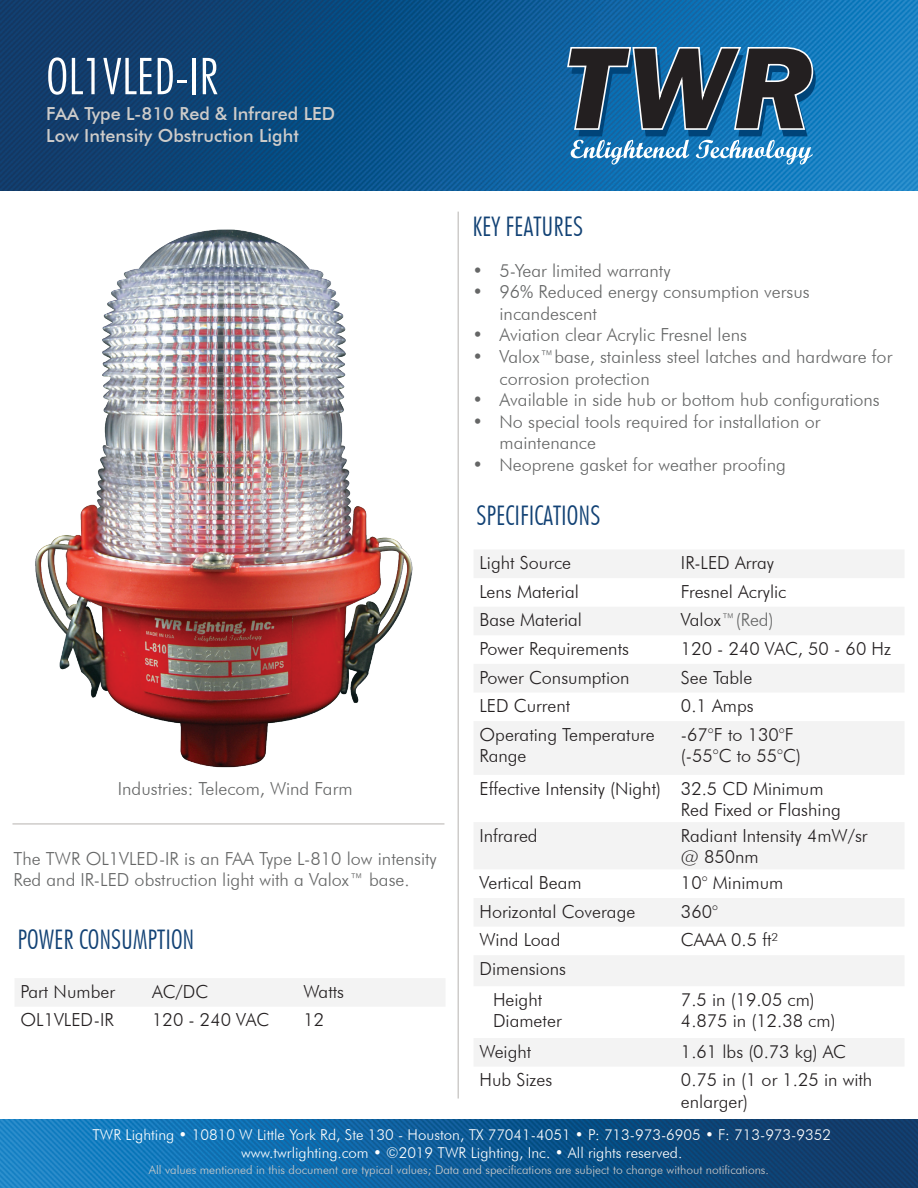
<style>
.page{position:relative;width:918px;height:1188px;background:#fff}
.page>*{position:absolute;margin:0;border:0;box-sizing:border-box;transform-origin:0 0}
.t1{font:300 condensed 51px "Futura BT";color:#fff}
.t2{font:300 condensed 27px "Futura BT";color:#124275}
.t3{font:300 18px/21.6px "Futura BT";color:#231f20}
.t4{font:300 18px/21.6px "Futura BT";color:#656666}
.t5{font:500 18px/21.6px "Futura BT";color:#ceccca}
.t6{font:300 15px/18px "Futura BT";color:#fff;text-align:center}
.t7{font:300 12px "Futura BT";color:#ceccca}
.s1{color:#231f20}
</style>
<div class="page">
<img style="left:0;top:1119px;width:918px;height:69px">
<img style="left:0;top:0;width:918px;height:190px">
<svg style="left:566px;top:46px;width:250px;height:119px;background:#346080"></svg>
<svg style="left:474px;top:550px;width:430px;height:516px;fill:#f3f3f3"></svg>
<hr style="left:458px;top:212px;width:1px;height:887px;background:#ceccca">
<hr style="left:12px;top:823px;width:432px;height:2px;background:#ceccca">
<div style="left:15px;top:978px;width:430px;height:28px;background:#f3f3f3"></div>
<img style="left:35px;top:229px;width:378px;height:539px">
<h1 class="t1" style="left:46px;top:45px;width:174px">OL1VLED-IR</h1>
<p class="t5" style="left:46px;top:103px;width:290px">FAA Type L-810 Red &amp; Infrared LED<br>Low Intensity Obstruction Light</p>
<p class="t4" style="left:118px;top:778px;width:236px">Industries: Telecom, Wind Farm</p>
<p class="t4" style="left:14px;top:847px;width:425px">The TWR OL1VLED-IR is an FAA Type L-810 low intensity<br>Red and IR-LED obstruction light with a Valox™ base.</p>
<h2 class="t2" style="left:18px;top:923px;width:179px">POWER CONSUMPTION</h2>
<p class="t3" style="left:21px;top:980px;width:96px">Part Number</p>
<p class="t3" style="left:152px;top:980px;width:57px">AC/DC</p>
<p class="t3" style="left:303px;top:980px;width:42px">Watts</p>
<p class="t3" style="left:21px;top:1009px;width:95px">OL1VLED-IR</p>
<p class="t3" style="left:152px;top:1009px;width:118px">120 - 240 VAC</p>
<p class="t3" style="left:303px;top:1009px;width:22px">12</p>
<h2 class="t2" style="left:472px;top:210px;width:112px">KEY FEATURES</h2>
<p class="t4" style="left:473px;top:259px;width:200px">• 5-Year limited warranty</p>
<p class="t4" style="left:500px;top:281px;width:312px;text-indent:-27px">• 96% Reduced energy consumption versus incandescent</p>
<p class="t4" style="left:473px;top:324px;width:276px">• Aviation clear Acrylic Fresnel lens</p>
<p class="t4" style="left:500px;top:346px;width:394px;text-indent:-27px">• Valox™base, stainless steel latches and hardware for corrosion protection</p>
<p class="t4" style="left:473px;top:389px;width:409px">• Available in side hub or bottom hub configurations</p>
<p class="t4" style="left:500px;top:410px;width:322px;text-indent:-27px">• No special tools required for installation or maintenance</p>
<p class="t4" style="left:473px;top:454px;width:315px">• Neoprene gasket for weather proofing</p>
<h2 class="t2" style="left:477px;top:499px;width:125px">SPECIFICATIONS</h2>
<p class="t3" style="left:480px;top:552px;width:93px">Light Source</p>
<p class="t3" style="left:681px;top:552px;width:95px">IR-LED Array</p>
<p class="t3" style="left:480px;top:580px;width:101px">Lens Material</p>
<p class="t3" style="left:681px;top:580px;width:107px">Fresnel Acrylic</p>
<p class="t3" style="left:480px;top:609px;width:104px">Base Material</p>
<p class="t4" style="left:681px;top:609px;width:94px"><span class="s1">Valox</span>™(Red)</p>
<p class="t3" style="left:480px;top:638px;width:151px">Power Requirements</p>
<p class="t3" style="left:681px;top:638px;width:211px">120 - 240 VAC, 50 - 60 Hz</p>
<p class="t3" style="left:480px;top:666px;width:152px">Power Consumption</p>
<p class="t3" style="left:681px;top:666px;width:73px">See Table</p>
<p class="t3" style="left:480px;top:695px;width:92px">LED Current</p>
<p class="t3" style="left:681px;top:695px;width:74px">0.1 Amps</p>
<p class="t3" style="left:480px;top:723px;width:177px">Operating Temperature<br>Range</p>
<p class="t3" style="left:681px;top:723px;width:122px">-67°F to 130°F (-55°C to 55°C)</p>
<p class="t3" style="left:681px;top:777px;width:161px;text-indent:-201px">Effective Intensity (Night) 32.5 CD Minimum<br>Red Fixed or Flashing</p>
<p class="t3" style="left:480px;top:824px;width:60px">Infrared</p>
<p class="t3" style="left:681px;top:824px;width:188px">Radiant Intensity 4mW/sr @ 850nm</p>
<p class="t3" style="left:480px;top:872px;width:104px">Vertical Beam</p>
<p class="t3" style="left:681px;top:872px;width:104px">10° Minimum</p>
<p class="t3" style="left:480px;top:900px;width:157px">Horizontal Coverage</p>
<p class="t3" style="left:681px;top:900px;width:39px">360°</p>
<p class="t3" style="left:480px;top:929px;width:82px">Wind Load</p>
<p class="t3" style="left:681px;top:929px;width:99px">CAAA 0.5 ft²</p>
<p class="t3" style="left:480px;top:953px;width:88px;line-height:30.9px;text-align:center">Dimensions<br>Height</p>
<p class="t3" style="left:493px;top:1010px;width:70px">Diameter</p>
<p class="t3" style="left:681px;top:988px;width:156px">7.5 in (19.05 cm)<br>4.875 in (12.38 cm)</p>
<p class="t3" style="left:480px;top:1040px;width:53px">Weight</p>
<p class="t3" style="left:681px;top:1040px;width:167px">1.61 lbs (0.73 kg) AC</p>
<p class="t3" style="left:480px;top:1069px;width:74px">Hub Sizes</p>
<p class="t3" style="left:681px;top:1069px;width:193px">0.75 in (1 or 1.25 in with enlarger)</p>
<p class="t6" style="left:92px;top:1125px;width:740px">TWR Lighting • 10810 W Little York Rd, Ste 130 - Houston, TX 77041-4051 • P: 713-973-6905 • F: 713-973-9352 www.twrlighting.com • ©2019 TWR Lighting, Inc. • All rights reserved.</p>
<p class="t7" style="left:149px;top:1162px;width:622px">All values mentioned in this document are typical values; Data and specifications are subject to change without notifications.</p>
</div>
